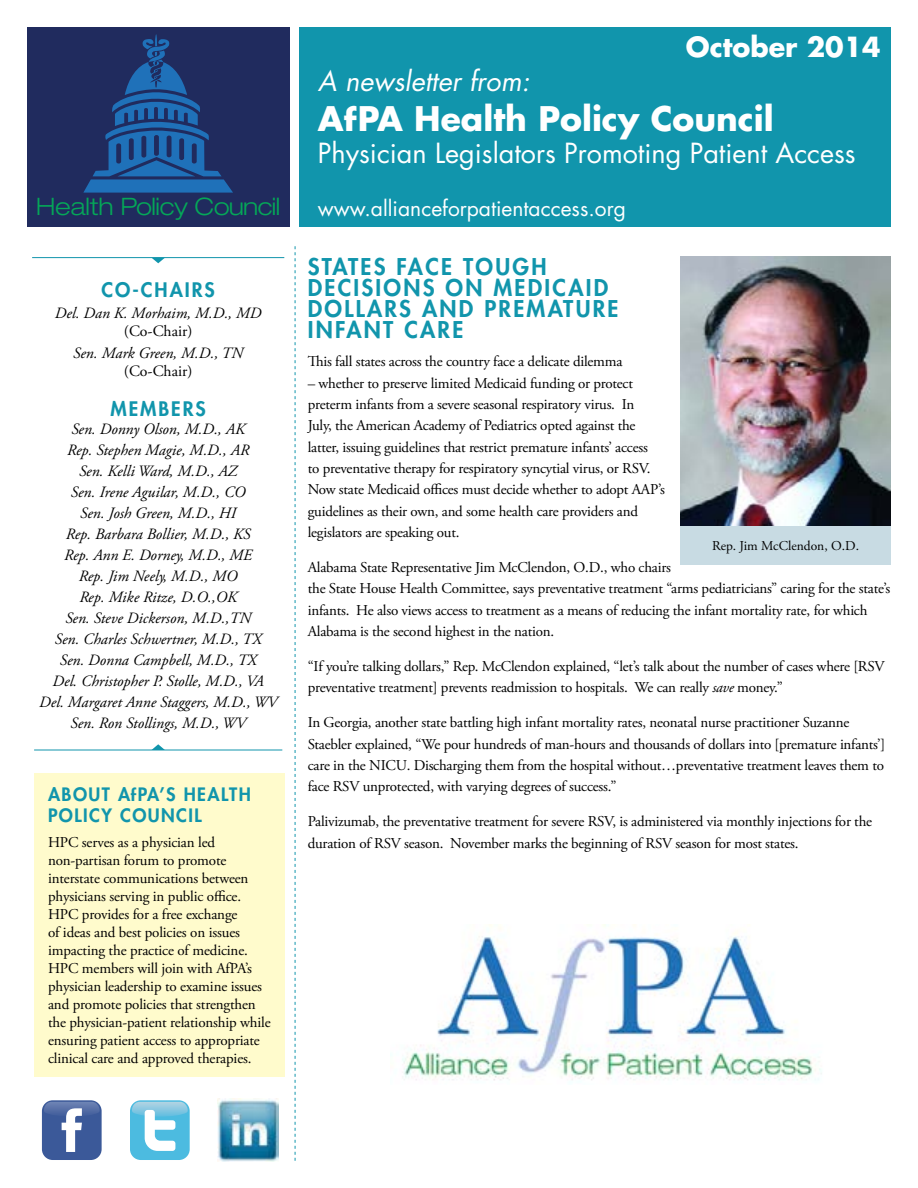
<style>
.page{position:relative;width:918px;height:1188px;background:#fff}
.page>*{position:absolute;margin:0;border:0;box-sizing:border-box;transform-origin:0 0}
.t1{font:700 33px "Futura Std";color:#fff}
.t2{font:27px "Futura Std";color:#fff}
.t3{font:italic 27px "Futura Std";color:#fff}
.t4{font:700 27px "Futura Std";color:#fff}
.t5{font:300 expanded 24px "Helvetica Neue";letter-spacing:-.02em;color:#05a758}
.t6{font:800 22.5px/21px "Futura Std";letter-spacing:.1em;color:#1195ac}
.t7{font:21px "Futura Std";color:#fff}
.t8{font:800 19.5px "Futura Std";letter-spacing:.1em;color:#1195ac}
.t9{font:800 18px/21px "Futura Std";letter-spacing:.08em;color:#1195ac}
.t10{font:italic 15.75px/21px "Adobe Garamond Pro";color:#000;text-align:center}
.t11{font:15.75px "Adobe Garamond Pro";color:#000}
.t12{font:15px/18px "Adobe Garamond Pro";letter-spacing:-.015em;color:#000}
.t13{font:13.5px "Adobe Garamond Pro";color:#000}
.s1{font-size:15.9px}
.s2{font-size:30px}
.s3{font-style:italic}
</style>
<div class="page">
<img style="left:217px;top:1099px;width:62px;height:62px">
<div style="left:27px;top:27px;width:262px;height:199px;background:#202b5e"></div>
<div style="left:299px;top:27px;width:592px;height:199px;background:#1195ac"></div>
<img style="left:680px;top:256px;width:211px;height:270px">
<svg style="left:40px;top:1099px;width:63px;height:62px"></svg>
<div style="left:42px;top:1100px;width:60px;height:60px;background:#3b5999;border-radius:11px"></div>
<svg style="left:43px;top:1102px;width:58px;height:50px"></svg>
<div style="left:130px;top:1100px;width:60px;height:60px;background:#4cbbe0;border-radius:11px"></div>
<svg style="left:131px;top:1102px;width:58px;height:49px"></svg>
<svg style="left:83px;top:34px;width:150px;height:159px"></svg>
<svg style="left:295px;top:246px;width:1px;height:915px"></svg>
<div style="left:680px;top:526px;width:211px;height:39px;background:#c8dbe3"></div>
<hr style="left:32px;top:257px;width:252px;height:1px;background:#1195ac">
<svg style="left:151px;top:258px;width:14px;height:5px"></svg>
<hr style="left:34px;top:750px;width:248px;height:1px;background:#1195ac">
<svg style="left:152px;top:744px;width:13px;height:6px"></svg>
<div style="left:35px;top:773px;width:250px;height:304px;background:#fffbcc"></div>
<img style="left:402px;top:925px;width:420px;height:156px">
<h3 class="t5" style="left:36px;top:192px;width:246px">Health Policy Council</h3>
<h3 class="t8" style="left:102px;top:278px;width:115px">CO-CHAIRS</h3>
<p class="t10" style="left:55px;top:303px;width:208px">Del. Dan K. Morhaim, M.D., MD</p>
<p class="t11" style="left:124px;top:322px;width:70px">(Co-Chair)</p>
<p class="t10" style="left:73px;top:343px;width:171px">Sen. Mark Green, M.D., TN</p>
<p class="t11" style="left:124px;top:361px;width:70px">(Co-Chair)</p>
<h3 class="t8" style="left:111px;top:396px;width:97px">MEMBERS</h3>
<p class="t10" style="left:39px;top:419px;width:240px">Sen. Donny Olson, M.D., AK<br>Rep. Stephen Magie, M.D., AR<br>Sen. Kelli Ward, M.D., AZ<br>Sen. Irene Aguilar, M.D., CO<br>Sen. Josh Green, M.D., HI<br>Rep. Barbara Bollier, M.D., KS<br>Rep. Ann E. Dorney, M.D., ME<br>Rep. Jim Neely, M.D., MO<br>Rep. Mike Ritze, D.O.,OK<br>Sen. Steve Dickerson, M.D.,TN<br>Sen. Charles Schwertner, M.D., TX<br>Sen. Donna Campbell, M.D., TX<br>Del. Christopher P. Stolle, M.D., VA<br>Del. Margaret Anne Staggers, M.D., WV<br>Sen. Ron Stollings, M.D., WV</p>
<p class="t9" style="left:48px;top:784px;width:204px">ABOUT A<span class="s1">f</span>PA’S HEALTH<br>POLICY COUNCIL</p>
<p class="t12" style="left:48px;top:834px;width:224px">HPC serves as a physician led non-partisan forum to promote interstate communications between physicians serving in public office.<br>HPC provides for a free exchange<br>of ideas and best policies on issues impacting the practice of medicine.<br>HPC members will join with AfPA’s physician leadership to examine issues and promote policies that strengthen the physician-patient relationship while ensuring patient access to appropriate clinical care and approved therapies.</p>
<h2 class="t3" style="left:318px;top:64px;width:213px">A newsletter from:</h2>
<h2 class="t4" style="left:686px;top:29px;width:197px">October 2014</h2>
<h1 class="t1" style="left:318px;top:97px;width:457px">A<span class="s2">f</span>PA Health Policy Council</h1>
<h2 class="t2" style="left:318px;top:136px;width:539px">Physician Legislators Promoting Patient Access</h2>
<h3 class="t7" style="left:318px;top:195px;width:309px">www.allianceforpatientaccess.org</h3>
<h3 class="t6" style="left:308px;top:256px;width:312px">STATES FACE TOUGH<br>DECISIONS ON MEDICAID<br>DOLLARS AND PREMATURE<br>INFANT CARE</h3>
<p class="t12" style="left:308px;top:353px;width:316px">This fall states across the country face a delicate dilemma</p>
<p class="t12" style="left:308px;top:373px;width:359px;line-height:21.5px">– whether to preserve limited Medicaid funding or protect preterm infants from a severe seasonal respiratory virus. In<br>July, the American Academy of Pediatrics opted against the latter, issuing guidelines that restrict premature infants’ access<br>to preventative therapy for respiratory syncytial virus, or RSV.<br>Now state Medicaid offices must decide whether to adopt AAP’s guidelines as their own, and some health care providers and legislators are speaking out.</p>
<p class="t12" style="left:308px;top:557px;width:584px;line-height:21.3px">Alabama State Representative Jim McClendon, O.D., who chairs<br>the State House Health Committee, says preventative treatment “arms pediatricians” caring for the state’s infants. He also views access to treatment as a means of reducing the infant mortality rate, for which Alabama is the second highest in the nation.</p>
<p class="t12" style="left:308px;top:656px;width:578px;line-height:21.3px">“If you’re talking dollars,” Rep. McClendon explained, “let’s talk about the number of cases where [RSV preventative treatment] prevents readmission to hospitals. We can really <span class="s3">save</span> money.”</p>
<p class="t12" style="left:308px;top:712px;width:579px;line-height:21.3px">In Georgia, another state battling high infant mortality rates, neonatal nurse practitioner Suzanne Staebler explained, “We pour hundreds of man-hours and thousands of dollars into [premature infants’] care in the NICU. Discharging them from the hospital without…preventative treatment leaves them to face RSV unprotected, with varying degrees of success.”</p>
<p class="t12" style="left:308px;top:811px;width:566px;line-height:21.3px">Palivizumab, the preventative treatment for severe RSV, is administered via monthly injections for the duration of RSV season. November marks the beginning of RSV season for most states.</p>
<p class="t13" style="left:712px;top:537px;width:148px">Rep. Jim McClendon, O.D.</p>
</div>
